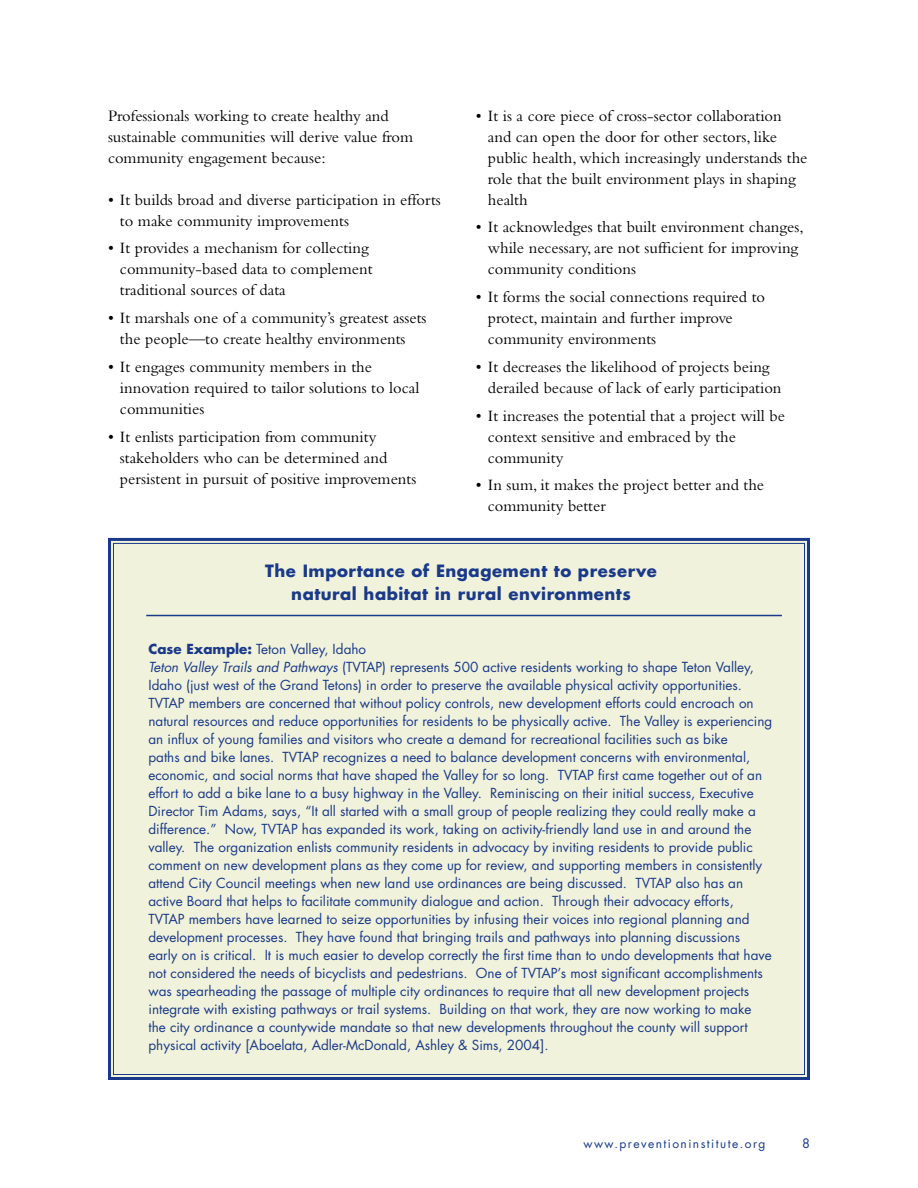
<style>
.page{position:relative;width:918px;height:1188px;background:#fff}
.page>*{position:absolute;margin:0;border:0;box-sizing:border-box;transform-origin:0 0}
.t1{font:16.5px/21px "Bembo";color:#000}
.t2{font:700 16.5px/22.5px "Futura";letter-spacing:.03em;color:#19398a;text-align:center}
.t3{font:13.5px/18px "Futura";color:#19398a}
.t4{font:12.75px "Futura";color:#19398a}
.t5{font:12px "Futura";letter-spacing:.12em;color:#19398a}
.s1{font-weight:700}
.s2{font-style:italic}
</style>
<div class="page">
<div style="left:108px;top:537px;width:702px;height:543px;background:#f1f2db"></div>
<hr style="left:146px;top:615px;width:636px;height:1px;background:#19398a">
<p class="t1" style="left:108px;top:105px;width:307px">Professionals working to create healthy and sustainable communities will derive value from community engagement because:</p>
<p class="t1" style="left:120px;top:189px;width:322px;text-indent:-12px">• It builds broad and diverse participation in efforts to make community improvements</p>
<p class="t1" style="left:120px;top:237px;width:254px;text-indent:-12px">• It provides a mechanism for collecting community-based data to complement traditional sources of data</p>
<p class="t1" style="left:108px;top:307px;width:320px;text-align:center">• It marshals one of a community’s greatest assets the people—to create healthy environments</p>
<p class="t1" style="left:120px;top:356px;width:301px;text-indent:-12px">• It engages community members in the innovation required to tailor solutions to local communities</p>
<p class="t1" style="left:120px;top:426px;width:298px;text-indent:-12px">• It enlists participation from community stakeholders who can be determined and persistent in pursuit of positive improvements</p>
<p class="t1" style="left:488px;top:105px;width:321px;text-indent:-12px">• It is a core piece of cross-sector collaboration and can open the door for other sectors, like public health, which increasingly understands the role that the built environment plays in shaping health</p>
<p class="t1" style="left:488px;top:216px;width:317px;text-indent:-12px">• It acknowledges that built environment changes, while necessary, are not sufficient for improving community conditions</p>
<p class="t1" style="left:488px;top:286px;width:279px;text-indent:-12px">• It forms the social connections required to protect, maintain and further improve community environments</p>
<p class="t1" style="left:488px;top:356px;width:295px;text-indent:-12px">• It decreases the likelihood of projects being derailed because of lack of early participation</p>
<p class="t1" style="left:488px;top:405px;width:299px;text-indent:-12px">• It increases the potential that a project will be context sensitive and embraced by the community</p>
<p class="t1" style="left:488px;top:475px;width:278px;text-indent:-12px">• In sum, it makes the project better and the community better</p>
<p class="t2" style="left:265px;top:559px;width:393px">The Importance of Engagement to preserve natural habitat in rural environments</p>
<p class="t3" style="left:148px;top:640px;width:625px"><span class="s1">Case Example:</span> Teton Valley, Idaho<br><span class="s2">Teton Valley Trails and Pathways</span> (TVTAP) represents 500 active residents working to shape Teton Valley, Idaho (just west of the Grand Tetons) in order to preserve the available physical activity opportunities.<br>TVTAP members are concerned that without policy controls, new development efforts could encroach on natural resources and reduce opportunities for residents to be physically active. The Valley is experiencing an influx of young families and visitors who create a demand for recreational facilities such as bike<br>paths and bike lanes. TVTAP recognizes a need to balance development concerns with environmental, economic, and social norms that have shaped the Valley for so long. TVTAP first came together out of an effort to add a bike lane to a busy highway in the Valley. Reminiscing on their initial success, Executive Director Tim Adams, says, “It all started with a small group of people realizing they could really make a difference.” Now, TVTAP has expanded its work, taking on activity-friendly land use in and around the valley. The organization enlists community residents in advocacy by inviting residents to provide public comment on new development plans as they come up for review, and supporting members in consistently attend City Council meetings when new land use ordinances are being discussed. TVTAP also has an active Board that helps to facilitate community dialogue and action. Through their advocacy efforts, TVTAP members have learned to seize opportunities by infusing their voices into regional planning and development processes. They have found that bringing trails and pathways into planning discussions early on is critical. It is much easier to develop correctly the first time than to undo developments that have not considered the needs of bicyclists and pedestrians. One of TVTAP’s most significant accomplishments was spearheading the passage of multiple city ordinances to require that all new development projects integrate with existing pathways or trail systems. Building on that work, they are now working to make<br>the city ordinance a countywide mandate so that new developments throughout the county will support physical activity [Aboelata, Adler-McDonald, Ashley &amp; Sims, 2004].</p>
<p class="t5" style="left:583px;top:1136px;width:184px">www.preventioninstitute.org</p>
<p class="t4" style="left:802px;top:1136px;width:9px">8</p>
</div>
